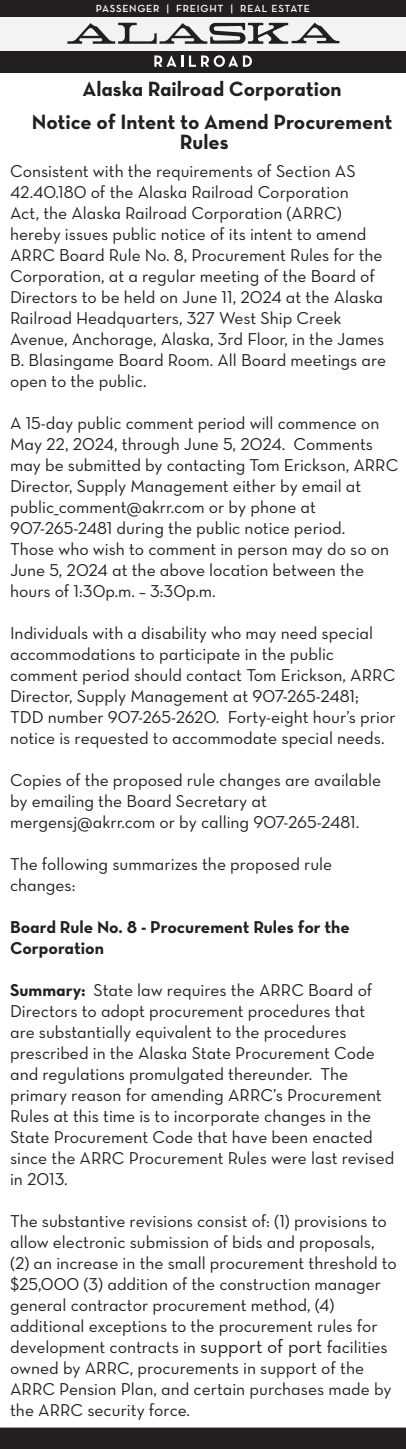
<style>
.page{position:relative;width:406px;height:1449px;background:#fff}
.page>*{position:absolute;margin:0;border:0;box-sizing:border-box;transform-origin:0 0}
.t1{font:21px/19.2px "Neutra Text Bold Alt";color:#231f20}
.t2{font:17.5px/21px "Neutra Text Book Alt";color:#231f20}
.t3{font:17.5px/21px "Neutra Text Bold Alt";color:#231f20}
.t4{font:10.5px "Neutra Text Demi Alt";letter-spacing:.07em;color:#fff}
.s1{font-family:"Neutra Text Bold Alt"}
.s2{font-size:19.25px}
</style>
<div class="page">
<div style="left:0;top:0;width:406px;height:17px;background:#231f20"></div>
<div style="left:0;top:50px;width:406px;height:23px;background:#231f20"></div>
<div style="left:0;top:17px;width:406px;height:33px;background:#f2f3f4"></div>
<svg style="left:154px;top:55px;width:29px;height:12px"></svg>
<svg style="left:189px;top:55px;width:63px;height:12px"></svg>
<svg style="left:67px;top:23px;width:272px;height:21px"></svg>
<div style="left:0;top:1428px;width:406px;height:21px;background:#231f20"></div>
<p class="t4" style="left:96px;top:2px;width:216px">PASSENGER | FREIGHT | REAL ESTATE</p>
<p class="t1" style="left:83px;top:79px;width:260px">Alaska Railroad Corporation</p>
<p class="t1" style="left:180px;top:112px;width:214px;text-indent:-148px">Notice of Intent to Amend Procurement<br>Rules</p>
<p class="t2" style="left:10px;top:160px;width:377px">Consistent with the requirements of Section AS 42.40.180 of the Alaska Railroad Corporation<br>Act, the Alaska Railroad Corporation (ARRC) hereby issues public notice of its intent to amend ARRC Board Rule No. 8, Procurement Rules for the Corporation, at a regular meeting of the Board of Directors to be held on June 11, 2024 at the Alaska Railroad Headquarters, 327 West Ship Creek Avenue, Anchorage, Alaska, 3rd Floor, in the James B. Blasingame Board Room. All Board meetings are open to the public.</p>
<p class="t2" style="left:10px;top:412px;width:390px">A 15-day public comment period will commence on May 22, 2024, through June 5, 2024. Comments may be submitted by contacting Tom Erickson, ARRC Director, Supply Management either by email at public_comment@akrr.com or by phone at</p>
<p class="t2" style="left:10px;top:517px;width:337px">907-265-2481 during the public notice period.</p>
<p class="t2" style="left:10px;top:538px;width:380px">Those who wish to comment in person may do so on</p>
<p class="t2" style="left:10px;top:559px;width:355px">June 5, 2024 at the above location between the hours of 1:30p.m. – 3:30p.m.</p>
<p class="t2" style="left:10px;top:622px;width:387px">Individuals with a disability who may need special accommodations to participate in the public comment period should contact Tom Erickson, ARRC Director, Supply Management at 907-265-2481; TDD number 907-265-2620. Forty-eight hour’s prior notice is requested to accommodate special needs.</p>
<p class="t2" style="left:10px;top:769px;width:372px">Copies of the proposed rule changes are available by emailing the Board Secretary at</p>
<p class="t2" style="left:10px;top:811px;width:351px">mergensj@akrr.com or by calling 907-265-2481.</p>
<p class="t2" style="left:10px;top:853px;width:324px">The following summarizes the proposed rule changes:</p>
<p class="t3" style="left:10px;top:916px;width:341px">Board Rule No. 8 - Procurement Rules for the<br>Corporation</p>
<p class="t2" style="left:10px;top:979px;width:386px"><span class="s1">Summary:</span> State law requires the ARRC Board of Directors to adopt procurement procedures that<br>are substantially equivalent to the procedures prescribed in the Alaska State Procurement Code and regulations promulgated thereunder. The primary reason for amending ARRC’s Procurement Rules at this time is to incorporate changes in the State Procurement Code that have been enacted since the ARRC Procurement Rules were last revised in 2013.</p>
<p class="t2" style="left:10px;top:1210px;width:388px">The substantive revisions consist of: (1) provisions to allow electronic submission of bids and proposals, (2) an increase in the small procurement threshold to $25,000 (3) addition of the construction manager general contractor procurement method, (4) additional exceptions to the procurement rules for development contracts in <span class="s2">support of port</span> facilities owned by ARRC, procurements in support of the ARRC Pension Plan, and certain purchases made by the ARRC security force.</p>
</div>
